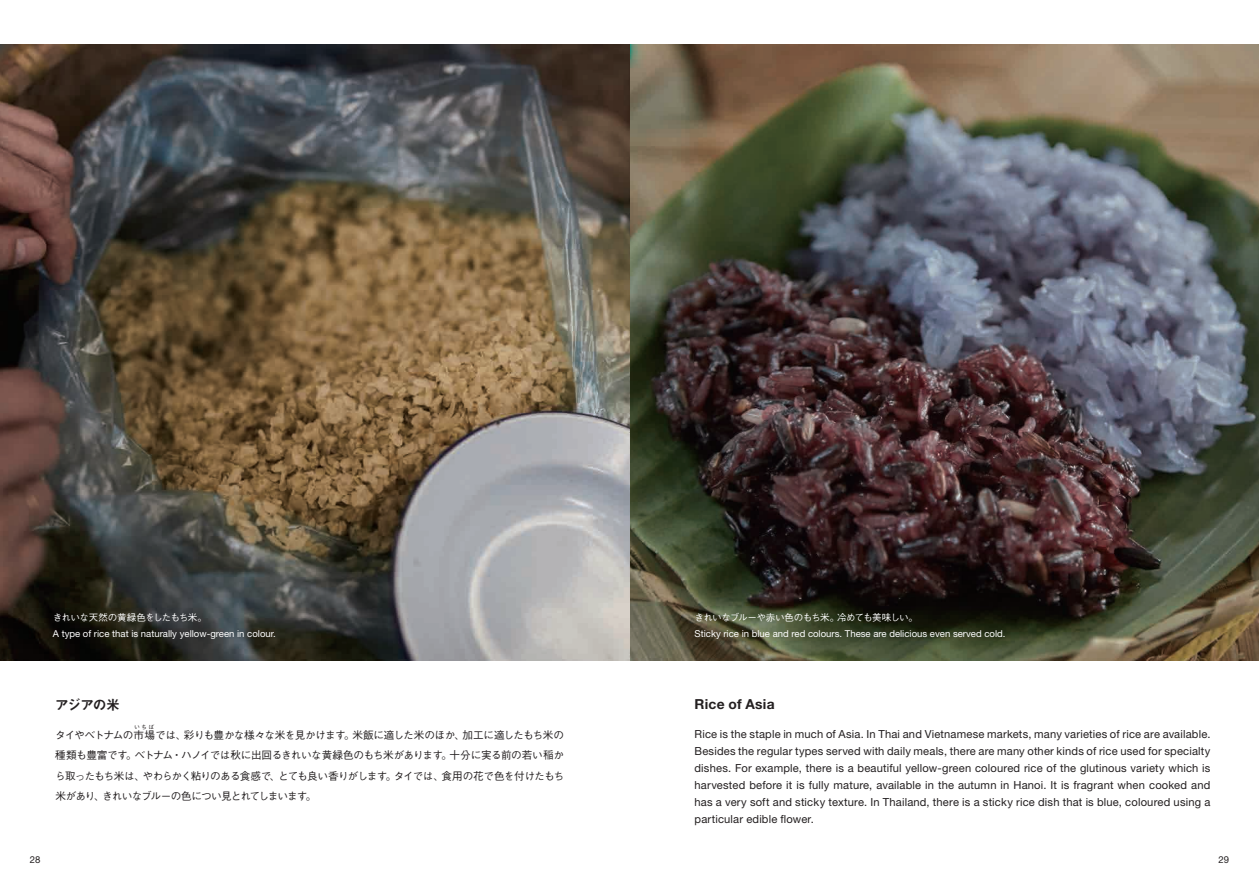
<style>
.page{position:relative;width:1259px;height:893px;background:#fff}
.page>*{position:absolute;margin:0;border:0;box-sizing:border-box;transform-origin:0 0}
.t1{font:700 13.8px "Helvetica Neue LT Std";letter-spacing:.015em;color:#231f20}
.t2{font:13.8px "Midashi Go Pro MB31";letter-spacing:-.085em;color:#231f20}
.t3{font:11.1px/17px "Helvetica Neue LT Std";letter-spacing:.015em;color:#231f20;text-align:justify}
.t4{font:500 10.65px/20.2px "Gothic BBB Pr 6 N";letter-spacing:-.06em;color:#231f20;text-align:justify}
.t5{font:9.6px "Helvetica Neue LT Std";color:#fff}
.t6{font:500 9.6px "Gothic BBB Pro";letter-spacing:-.055em;color:#fff}
.t7{font:9.6px "Helvetica Neue LT Std";color:#231f20}
.t8{font:500 5.25px "Gothic BBB Pr 6 N";color:#231f20}
.s1{font-family:"Gothic BBB Pro"}
</style>
<div class="page">
<img style="left:0;top:45px;width:1259px;height:616px">
<p class="t6" style="left:53px;top:610px;width:156px">きれいな天然の黄緑色をしたもち米。</p>
<p class="t5" style="left:53px;top:628px;width:224px">A type of rice that is naturally yellow-green in colour.</p>
<p class="t6" style="left:694px;top:610px;width:225px">きれいなブルーや赤い色のもち米。冷めても美味しい。</p>
<p class="t5" style="left:694px;top:628px;width:312px">Sticky rice in blue and red colours. These are delicious even served cold.</p>
<p class="t2" style="left:55px;top:694px;width:66px">アジアの米</p>
<p class="t1" style="left:694px;top:696px;width:82px">Rice of Asia</p>
<p class="t8" style="left:134px;top:723px;width:21px">いちば</p>
<p class="t4" style="left:55px;top:745px;width:510px">種類も豊富です<span class="s1">。</span>ベトナム<span class="s1">・</span>ハノイでは秋に出回るきれいな黄緑色のもち米があります<span class="s1">。</span>十分に実る前の若い稲から取ったもち米は<span class="s1">、</span>やわらかく粘りのある食感で<span class="s1">、</span>とても良い香りがします<span class="s1">。</span>タイでは<span class="s1">、</span>食用の花で色を付けたもち米があり<span class="s1">、</span>きれいなブルーの色につい見とれてしまいます<span class="s1">。</span></p>
<p class="t4" style="left:55px;top:724px;width:510px">タイやベトナムの市場では<span class="s1">、</span>彩りも豊かな様々な米を見かけます<span class="s1">。</span>米飯に適した米のほか<span class="s1">、</span>加工に適したもち米の</p>
<p class="t3" style="left:694px;top:726px;width:517px">Rice is the staple in much of Asia. In Thai and Vietnamese markets, many varieties of rice are available.<br>Besides the regular types served with daily meals, there are many other kinds of rice used for specialty dishes. For example, there is a beautiful yellow-green coloured rice of the glutinous variety which is harvested before it is fully mature, available in the autumn in Hanoi. It is fragrant when cooked and has a very soft and sticky texture. In Thailand, there is a sticky rice dish that is blue, coloured using a particular edible flower.</p>
<p class="t7" style="left:30px;top:854px;width:12px">28</p>
<p class="t7" style="left:1218px;top:854px;width:12px">29</p>
</div>
